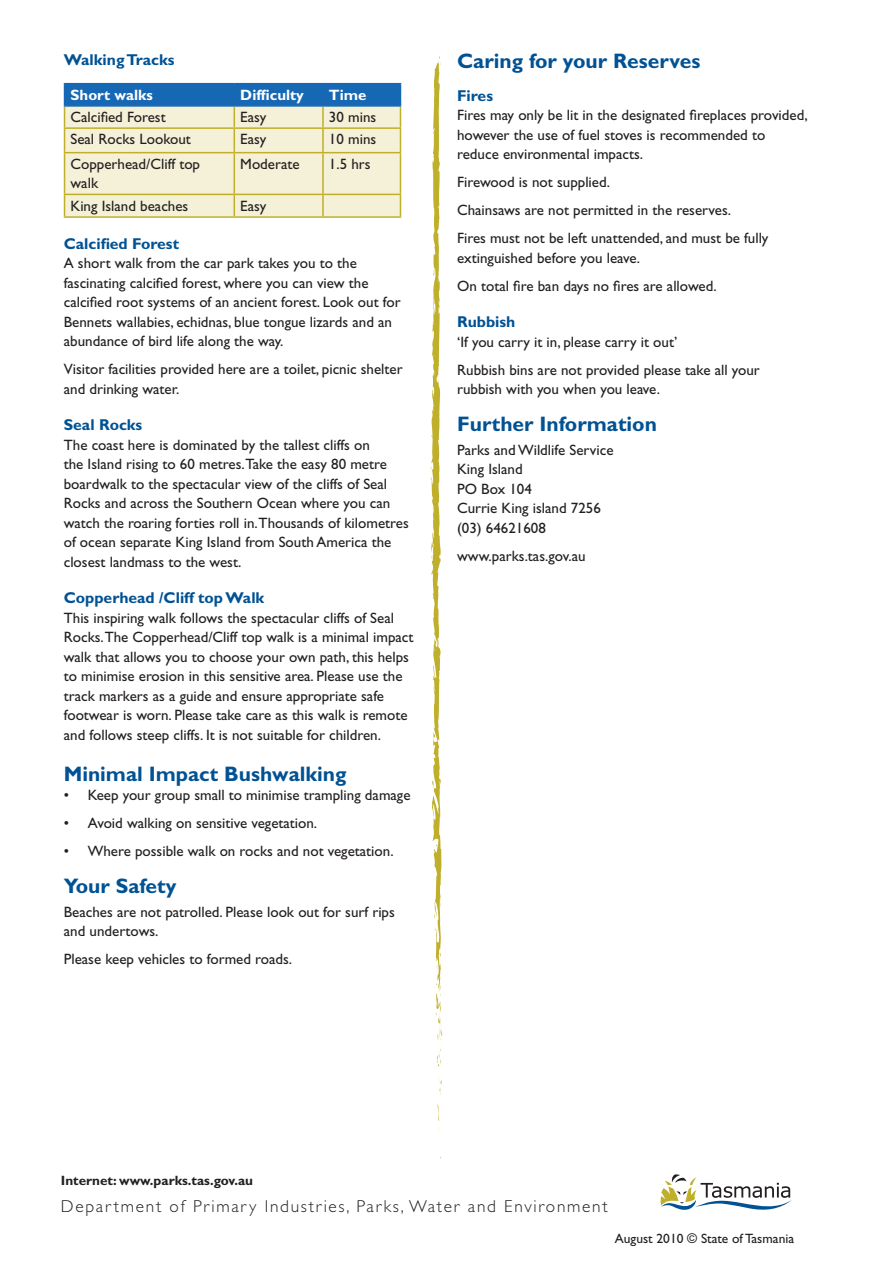
<style>
.page{position:relative;width:893px;height:1263px;background:#fff}
.page>*{position:absolute;margin:0;border:0;box-sizing:border-box;transform-origin:0 0}
.Text_subhead{font:700 21px "Gill Sans Std";color:#005294}
.Sub_Sub_Head{font:700 21px "Gill Sans Std";color:#005294}
.t1{font:300 17.25px "Gill Sans Std";letter-spacing:.1em;color:#231f20}
.Sub_Sub_Head-2{font:700 15.75px "Gill Sans Std";color:#005294}
.Text_body{font:15px/19.5px "Gill Sans Std";color:#231f20}
.Dot_Point{font:15px "Gill Sans Std";color:#231f20}
.t2{font:700 15px "Gill Sans Std";color:#fff}
.t3{font:700 13.5px "Gill Sans Std";color:#231f20}
.t4{font:13.5px "Gill Sans Std";color:#231f20}
</style>
<div class="page">
<svg style="left:437px;top:1104px;width:2px;height:17px"></svg>
<svg style="left:439px;top:1079px;width:3px;height:16px"></svg>
<svg style="left:431px;top:56px;width:11px;height:1011px"></svg>
<svg style="left:661px;top:1174px;width:131px;height:36px"></svg>
<hr style="left:64px;top:216px;width:170px;height:2px;background:#bfaf2b">
<hr style="left:234px;top:216px;width:89px;height:2px;background:#bfaf2b">
<hr style="left:323px;top:216px;width:78px;height:2px;background:#bfaf2b">
<hr style="left:64px;top:83px;width:170px;height:1px;background:#1768b4">
<hr style="left:234px;top:83px;width:89px;height:1px;background:#1768b4">
<hr style="left:323px;top:83px;width:78px;height:1px;background:#1768b4">
<svg style="left:64px;top:84px;width:337px;height:133px;background:#ccd6c8"></svg>
<hr style="left:323px;top:105px;width:78px;height:2px;background:#1768b4">
<p class="Sub_Sub_Head-2" style="left:64px;top:50px;width:112px">Walking Tracks</p>
<p class="t2" style="left:71px;top:86px;width:84px">Short walks</p>
<p class="t2" style="left:240px;top:86px;width:65px">Difficulty</p>
<p class="t2" style="left:329px;top:86px;width:39px">Time</p>
<p class="Text_body" style="left:71px;top:107px;width:97px">Calcified Forest</p>
<p class="Text_body" style="left:240px;top:107px;width:28px">Easy</p>
<p class="Text_body" style="left:329px;top:107px;width:49px">30 mins</p>
<p class="Text_body" style="left:71px;top:130px;width:122px">Seal Rocks Lookout</p>
<p class="Text_body" style="left:240px;top:130px;width:28px">Easy</p>
<p class="Text_body" style="left:329px;top:130px;width:49px">10 mins</p>
<p class="Text_body" style="left:71px;top:154px;width:131px">Copperhead/Cliff top walk</p>
<p class="Text_body" style="left:240px;top:154px;width:61px">Moderate</p>
<p class="Text_body" style="left:329px;top:154px;width:43px">1.5 hrs</p>
<p class="Text_body" style="left:71px;top:196px;width:119px">King Island beaches</p>
<p class="Text_body" style="left:240px;top:196px;width:28px">Easy</p>
<p class="Sub_Sub_Head-2" style="left:64px;top:234px;width:117px">Calcified Forest</p>
<p class="Text_body" style="left:64px;top:254px;width:338px">A short walk from the car park takes you to the fascinating calcified forest, where you can view the calcified root systems of an ancient forest. Look out for Bennets wallabies, echidnas, blue tongue lizards and an abundance of bird life along the way.</p>
<p class="Text_body" style="left:64px;top:360px;width:340px">Visitor facilities provided here are a toilet, picnic shelter and drinking water.</p>
<p class="Sub_Sub_Head-2" style="left:64px;top:416px;width:80px">Seal Rocks</p>
<p class="Text_body" style="left:64px;top:435px;width:346px">The coast here is dominated by the tallest cliffs on<br>the Island rising to 60 metres.Take the easy 80 metre boardwalk to the spectacular view of the cliffs of Seal Rocks and across the Southern Ocean where you can watch the roaring forties roll in.Thousands of kilometres of ocean separate King Island from South America the closest landmass to the west.</p>
<p class="Sub_Sub_Head-2" style="left:64px;top:589px;width:202px">Copperhead /Cliff top Walk</p>
<p class="Text_body" style="left:64px;top:608px;width:351px">This inspiring walk follows the spectacular cliffs of Seal Rocks.The Copperhead/Cliff top walk is a minimal impact walk that allows you to choose your own path, this helps to minimise erosion in this sensitive area. Please use the track markers as a guide and ensure appropriate safe footwear is worn. Please take care as this walk is remote and follows steep cliffs. It is not suitable for children.</p>
<p class="Sub_Sub_Head" style="left:64px;top:761px;width:284px">Minimal Impact Bushwalking</p>
<p class="Dot_Point" style="left:64px;top:787px;width:348px">• Keep your group small to minimise trampling damage</p>
<p class="Dot_Point" style="left:64px;top:815px;width:255px">• Avoid walking on sensitive vegetation.</p>
<p class="Dot_Point" style="left:64px;top:843px;width:331px">• Where possible walk on rocks and not vegetation.</p>
<p class="Text_subhead" style="left:64px;top:874px;width:114px">Your Safety</p>
<p class="Text_body" style="left:64px;top:902px;width:333px">Beaches are not patrolled. Please look out for surf rips and undertows.</p>
<p class="Text_body" style="left:64px;top:950px;width:230px">Please keep vehicles to formed roads.</p>
<p class="Text_subhead" style="left:457px;top:49px;width:245px">Caring for your Reserves</p>
<p class="Sub_Sub_Head-2" style="left:457px;top:86px;width:37px">Fires</p>
<p class="Text_body" style="left:457px;top:105px;width:352px">Fires may only be lit in the designated fireplaces provided, however the use of fuel stoves is recommended to reduce environmental impacts.</p>
<p class="Text_body" style="left:457px;top:172px;width:154px">Firewood is not supplied.</p>
<p class="Text_body" style="left:457px;top:200px;width:276px">Chainsaws are not permitted in the reserves.</p>
<p class="Text_body" style="left:457px;top:228px;width:313px">Fires must not be left unattended, and must be fully extinguished before you leave.</p>
<p class="Text_body" style="left:457px;top:276px;width:261px">On total fire ban days no fires are allowed.</p>
<p class="Sub_Sub_Head-2" style="left:457px;top:312px;width:60px">Rubbish</p>
<p class="Text_body" style="left:457px;top:332px;width:222px">‘If you carry it in, please carry it out’</p>
<p class="Text_body" style="left:457px;top:360px;width:304px">Rubbish bins are not provided please take all your rubbish with you when you leave.</p>
<p class="Text_subhead" style="left:457px;top:411px;width:201px">Further Information</p>
<p class="Text_body" style="left:457px;top:440px;width:158px">Parks and Wildlife Service<br>King Island<br>PO Box 104<br>Currie King island 7256 (03) 64621608</p>
<p class="Text_body" style="left:457px;top:546px;width:130px">www.parks.tas.gov.au</p>
<p class="t3" style="left:61px;top:1172px;width:194px">Internet: www.parks.tas.gov.au</p>
<p class="t1" style="left:61px;top:1196px;width:548px">Department of Primary Industries, Parks, Water and Environment</p>
<p class="t4" style="left:615px;top:1230px;width:181px">August 2010 © State of Tasmania</p>
</div>
